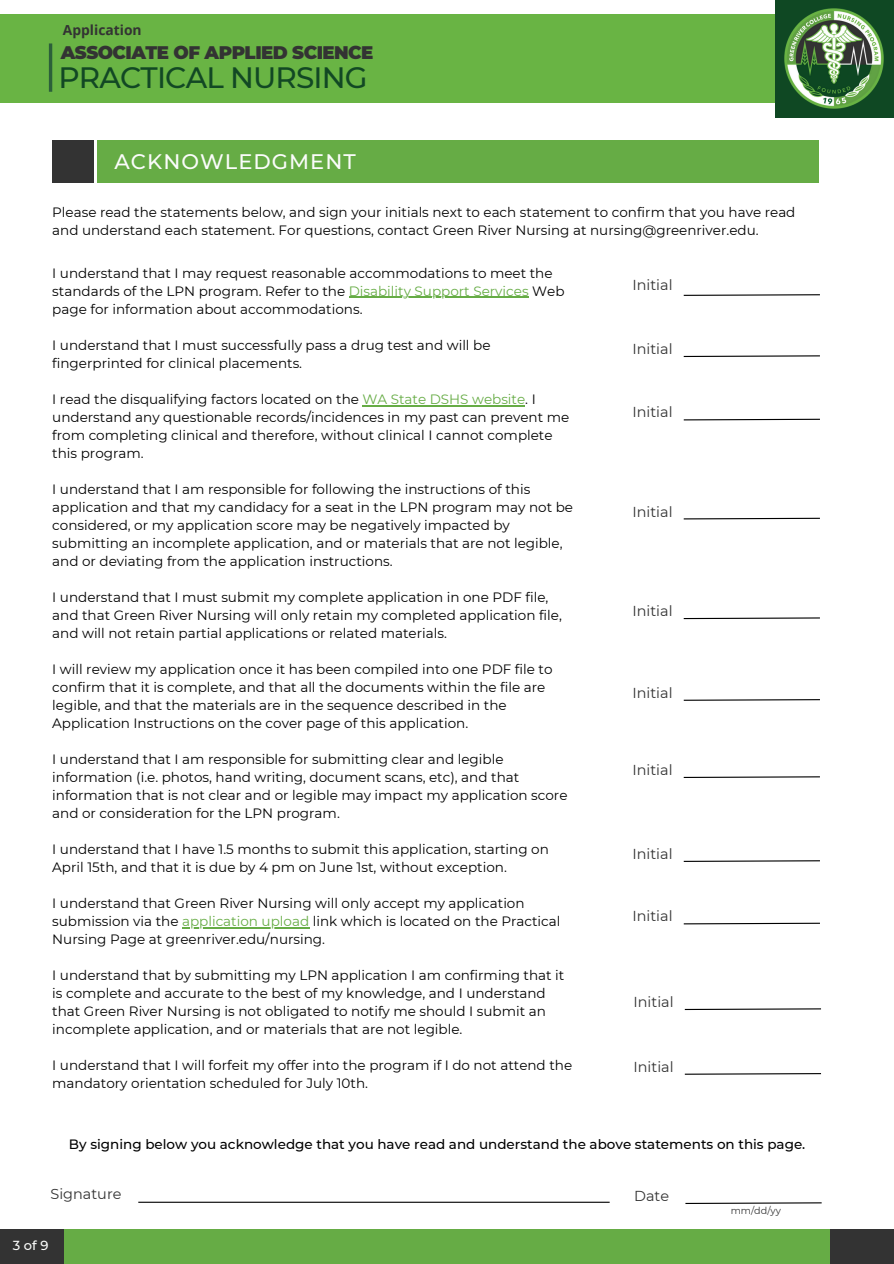
<style>
.page{position:relative;width:894px;height:1264px;background:#fff}
.page>*{position:absolute;margin:0;border:0;box-sizing:border-box;transform-origin:0 0}
.t1{font:500 29.4px "Montserrat";letter-spacing:-.03em;color:#124824}
.t2{font:500 21px "Montserrat";letter-spacing:.05em;color:#fbfcfb}
.t3{font:900 18.15px "Montserrat";letter-spacing:-.03em;color:#333}
.t4{font:14.4px "Montserrat";color:#333}
.t5{font:700 13.8px "Open Sans";color:#333}
.t6{font:13.5px/18px "Montserrat";color:#000}
.t7{font:500 13.5px "Montserrat";color:#000}
.t8{font:500 13.05px "Montserrat";color:#fbfcfb}
.t9{font:9.6px "Montserrat";color:#333}
.s1{color:#66ac45}
</style>
<div class="page">
<div style="left:0;top:14px;width:779px;height:88px;background:#69b444"></div>
<div style="left:775px;top:0;width:118px;height:118px;background:#0f4823"></div>
<div style="left:64px;top:1228px;width:766px;height:35px;background:#66ac45"></div>
<div style="left:0;top:1228px;width:64px;height:35px;background:#333"></div>
<div style="left:830px;top:1228px;width:63px;height:35px;background:#333"></div>
<div style="left:52px;top:140px;width:41px;height:43px;background:#333"></div>
<div style="left:98px;top:140px;width:720px;height:43px;background:#66ac45"></div>
<img style="left:784px;top:8px;width:100px;height:101px">
<hr style="left:49px;top:43px;width:3px;height:49px;background:#2c603a">
<hr style="left:138px;top:1201px;width:471px;height:1px;background:#000">
<svg style="left:685px;top:1202px;width:137px;height:2px"></svg>
<hr style="left:348px;top:297px;width:180px;height:1px;background:#66ac45">
<hr style="left:362px;top:405px;width:163px;height:1px;background:#66ac45">
<hr style="left:182px;top:927px;width:127px;height:1px;background:#66ac45">
<svg style="left:683px;top:294px;width:137px;height:2px"></svg>
<svg style="left:683px;top:355px;width:137px;height:2px"></svg>
<svg style="left:683px;top:418px;width:137px;height:3px"></svg>
<svg style="left:683px;top:517px;width:137px;height:3px"></svg>
<svg style="left:683px;top:699px;width:137px;height:2px"></svg>
<svg style="left:683px;top:776px;width:137px;height:2px"></svg>
<svg style="left:683px;top:922px;width:137px;height:3px"></svg>
<svg style="left:683px;top:617px;width:137px;height:2px"></svg>
<svg style="left:684px;top:1008px;width:137px;height:2px"></svg>
<svg style="left:683px;top:860px;width:137px;height:2px"></svg>
<svg style="left:684px;top:1073px;width:137px;height:2px"></svg>
<p class="t5" style="left:63px;top:20px;width:80px">Application</p>
<h3 class="t3" style="left:61px;top:41px;width:314px">ASSOCIATE OF APPLIED SCIENCE</h3>
<h1 class="t1" style="left:59px;top:59px;width:310px">PRACTICAL NURSING</h1>
<h2 class="t2" style="left:114px;top:148px;width:243px">ACKNOWLEDGMENT</h2>
<p class="t6" style="left:52px;top:203px;width:744px">Please read the statements below, and sign your initials next to each statement to confirm that you have read and understand each statement. For questions, contact Green River Nursing at nursing@greenriver.edu.</p>
<p class="t6" style="left:52px;top:264px;width:513px">I understand that I may request reasonable accommodations to meet the standards of the LPN program. Refer to the <span class="s1">Disability Support Services</span> Web page for information about accommodations.</p>
<p class="t6" style="left:52px;top:336px;width:439px">I understand that I must successfully pass a drug test and will be fingerprinted for clinical placements.</p>
<p class="t6" style="left:52px;top:390px;width:518px">I read the disqualifying factors located on the <span class="s1">WA State DSHS website</span>. I understand any questionable records/incidences in my past can prevent me from completing clinical and therefore, without clinical I cannot complete this program.</p>
<p class="t6" style="left:52px;top:480px;width:522px">I understand that I am responsible for following the instructions of this application and that my candidacy for a seat in the LPN program may not be considered, or my application score may be negatively impacted by submitting an incomplete application, and or materials that are not legible, and or deviating from the application instructions.</p>
<p class="t6" style="left:52px;top:588px;width:511px">I understand that I must submit my complete application in one PDF file, and that Green River Nursing will only retain my completed application file, and will not retain partial applications or related materials.</p>
<p class="t6" style="left:52px;top:660px;width:501px">I will review my application once it has been compiled into one PDF file to confirm that it is complete, and that all the documents within the file are legible, and that the materials are in the sequence described in the Application Instructions on the cover page of this application.</p>
<p class="t6" style="left:52px;top:750px;width:516px">I understand that I am responsible for submitting clear and legible information (i.e. photos, hand writing, document scans, etc), and that information that is not clear and or legible may impact my application score and or consideration for the LPN program.</p>
<p class="t6" style="left:52px;top:840px;width:498px">I understand that I have 1.5 months to submit this application, starting on<br>April 15th, and that it is due by 4 pm on June 1st, without exception.</p>
<p class="t6" style="left:52px;top:894px;width:509px">I understand that Green River Nursing will only accept my application submission via the <span class="s1">application upload</span> link which is located on the Practical<br>Nursing Page at greenriver.edu/nursing.</p>
<p class="t6" style="left:52px;top:966px;width:513px">I understand that by submitting my LPN application I am confirming that it is complete and accurate to the best of my knowledge, and I understand that Green River Nursing is not obligated to notify me should I submit an incomplete application, and or materials that are not legible.</p>
<p class="t6" style="left:52px;top:1056px;width:521px">I understand that I will forfeit my offer into the program if I do not attend the mandatory orientation scheduled for July 10th.</p>
<p class="t4" style="left:632px;top:276px;width:42px">Initial</p>
<p class="t4" style="left:632px;top:340px;width:42px">Initial</p>
<p class="t4" style="left:632px;top:403px;width:42px">Initial</p>
<p class="t4" style="left:632px;top:502px;width:42px">Initial</p>
<p class="t4" style="left:632px;top:602px;width:42px">Initial</p>
<p class="t4" style="left:632px;top:684px;width:42px">Initial</p>
<p class="t4" style="left:632px;top:761px;width:42px">Initial</p>
<p class="t4" style="left:632px;top:845px;width:42px">Initial</p>
<p class="t4" style="left:632px;top:907px;width:42px">Initial</p>
<p class="t4" style="left:633px;top:993px;width:42px">Initial</p>
<p class="t4" style="left:633px;top:1057px;width:42px">Initial</p>
<p class="t7" style="left:69px;top:1135px;width:737px">By signing below you acknowledge that you have read and understand the above statements on this page.</p>
<p class="t4" style="left:51px;top:1184px;width:72px">Signature</p>
<p class="t4" style="left:634px;top:1187px;width:36px">Date</p>
<p class="t8" style="left:13px;top:1237px;width:37px">3 of 9</p>
<p class="t9" style="left:730px;top:1204px;width:52px">mm/dd/yy</p>
</div>
